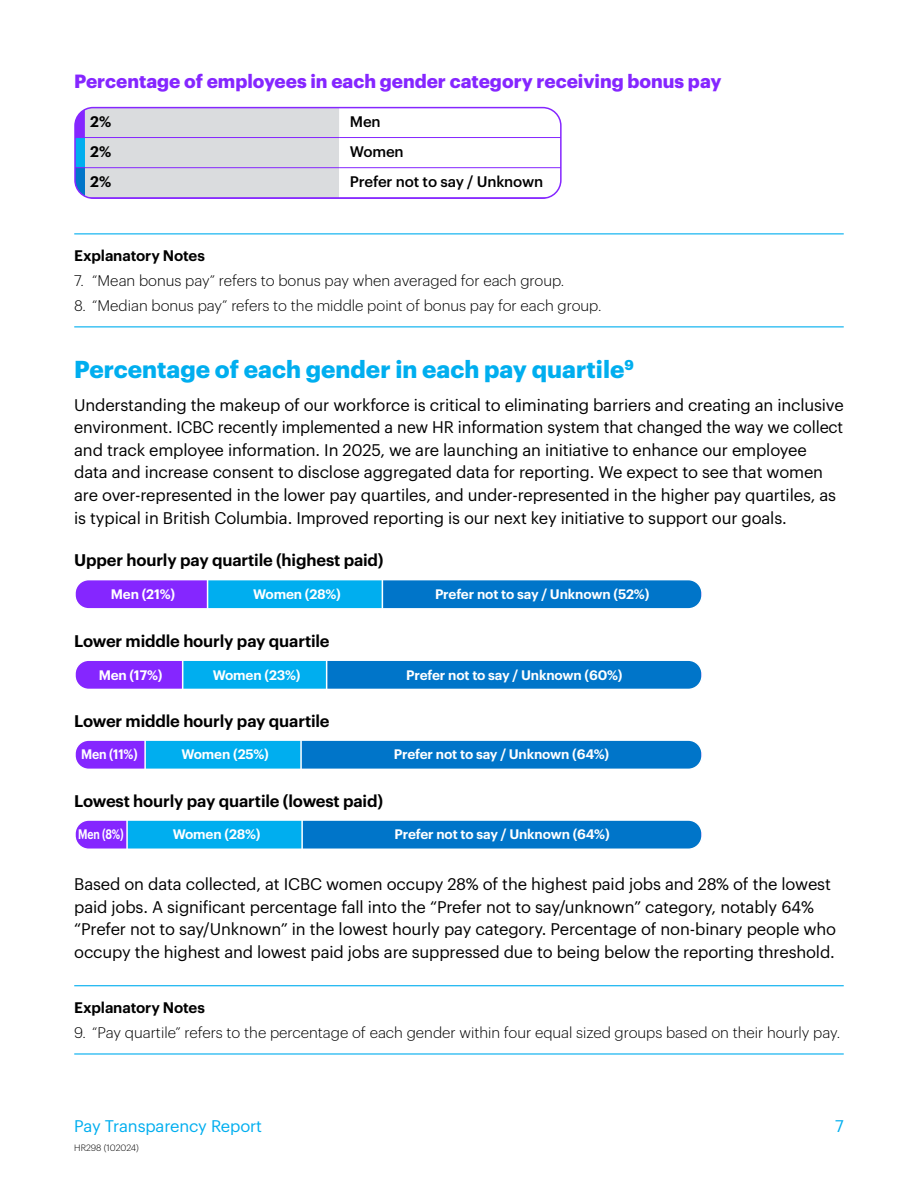
<style>
.page{position:relative;width:918px;height:1188px;background:#fff}
.page>*{position:absolute;margin:0;border:0;box-sizing:border-box;transform-origin:0 0}
.t1{font:700 24px "Graphik";color:#00aeef}
.t2{font:700 18.75px "Graphik";color:#8526ff}
.t3{font:16.5px/22.5px "Graphik";letter-spacing:-.01em;color:#000}
.t4{font:600 16.5px "Graphik";letter-spacing:-.01em;color:#000}
.t5{font:16.5px "Graphik";letter-spacing:-.01em;color:#00aeef}
.t6{font:300 15px "Graphik";color:#000}
.t7{font:600 15px "Graphik";letter-spacing:-.01em;color:#000}
.t8{font:500 15px "Graphik";letter-spacing:-.01em;color:#000}
.t9{font:600 13.5px "Graphik";letter-spacing:-.01em;color:#fff}
.t10{font:600 13.5px "Graphik";letter-spacing:-.01em;color:#fff;scale:.91 1}
.t11{font:600 13.5px "Graphik";letter-spacing:-.01em;color:#fff;scale:.77 1}
.t12{font:300 9px "Graphik";color:#000}
</style>
<div class="page">
<svg style="left:77px;top:108px;width:482px;height:88px"></svg>
<div style="left:74px;top:107px;width:488px;height:92px;border:2px solid #8526ff;border-radius:18px"></div>
<hr style="left:74px;top:233px;width:770px;height:1px;background:#00aeef">
<hr style="left:74px;top:326px;width:770px;height:1px;background:#00aeef">
<div style="left:75px;top:580px;width:133px;height:29px;background:#8526ff"></div>
<div style="left:208px;top:580px;width:174px;height:29px;background:#00aeef"></div>
<div style="left:382px;top:580px;width:320px;height:29px;background:#0075c9"></div>
<svg style="left:701px;top:580px;width:1px;height:29px"></svg>
<svg style="left:207px;top:582px;width:1px;height:25px"></svg>
<svg style="left:382px;top:582px;width:1px;height:25px"></svg>
<div style="left:74px;top:579px;width:629px;height:31px;border:2px solid #fff;border-radius:14px"></div>
<div style="left:75px;top:660px;width:108px;height:29px;background:#8526ff"></div>
<div style="left:183px;top:660px;width:144px;height:29px;background:#00aeef"></div>
<div style="left:327px;top:660px;width:375px;height:29px;background:#0075c9"></div>
<svg style="left:701px;top:660px;width:1px;height:29px"></svg>
<svg style="left:182px;top:662px;width:1px;height:25px"></svg>
<svg style="left:326px;top:662px;width:1px;height:25px"></svg>
<div style="left:74px;top:659px;width:629px;height:31px;border:2px solid #fff;border-radius:14px"></div>
<div style="left:75px;top:740px;width:70px;height:29px;background:#8526ff"></div>
<div style="left:145px;top:740px;width:156px;height:29px;background:#00aeef"></div>
<div style="left:301px;top:740px;width:401px;height:29px;background:#0075c9"></div>
<svg style="left:701px;top:740px;width:1px;height:29px"></svg>
<hr style="left:144px;top:740px;width:2px;height:29px;background:#fff">
<hr style="left:300px;top:740px;width:2px;height:29px;background:#fff">
<div style="left:74px;top:739px;width:629px;height:31px;border:2px solid #fff;border-radius:14px"></div>
<div style="left:75px;top:820px;width:52px;height:29px;background:#8526ff"></div>
<div style="left:127px;top:820px;width:175px;height:29px;background:#00aeef"></div>
<div style="left:302px;top:820px;width:400px;height:29px;background:#0075c9"></div>
<svg style="left:701px;top:820px;width:1px;height:29px"></svg>
<hr style="left:126px;top:820px;width:2px;height:29px;background:#fff">
<hr style="left:301px;top:820px;width:2px;height:29px;background:#fff">
<div style="left:74px;top:819px;width:629px;height:31px;border:2px solid #fff;border-radius:14px"></div>
<hr style="left:74px;top:985px;width:770px;height:1px;background:#00aeef">
<hr style="left:74px;top:1053px;width:770px;height:2px;background:#00aeef">
<p class="t2" style="left:74px;top:66px;width:649px">Percentage of employees in each gender category receiving bonus pay</p>
<p class="t7" style="left:90px;top:110px;width:22px">2%</p>
<p class="t8" style="left:350px;top:110px;width:32px">Men</p>
<p class="t7" style="left:90px;top:140px;width:22px">2%</p>
<p class="t8" style="left:350px;top:140px;width:55px">Women</p>
<p class="t7" style="left:90px;top:171px;width:22px">2%</p>
<p class="t8" style="left:350px;top:171px;width:195px">Prefer not to say / Unknown</p>
<p class="t7" style="left:74px;top:244px;width:132px">Explanatory Notes</p>
<p class="t6" style="left:74px;top:270px;width:492px">7. “Mean bonus pay” refers to bonus pay when averaged for each group.</p>
<p class="t6" style="left:74px;top:294px;width:529px">8. “Median bonus pay” refers to the middle point of bonus pay for each group.</p>
<h1 class="t1" style="left:74px;top:350px;width:561px">Percentage of each gender in each pay quartile<sup>9</sup></h1>
<p class="t3" style="left:74px;top:392px;width:771px">Understanding the makeup of our workforce is critical to eliminating barriers and creating an inclusive environment. ICBC recently implemented a new HR information system that changed the way we collect and track employee information. In 2025, we are launching an initiative to enhance our employee data and increase consent to disclose aggregated data for reporting. We expect to see that women are over-represented in the lower pay quartiles, and under-represented in the higher pay quartiles, as is typical in British Columbia. Improved reporting is our next key initiative to support our goals.</p>
<p class="t4" style="left:74px;top:548px;width:311px">Upper hourly pay quartile (highest paid)</p>
<p class="t9" style="left:111px;top:584px;width:66px">Men (21%)</p>
<p class="t9" style="left:253px;top:584px;width:89px">Women (28%)</p>
<p class="t9" style="left:435px;top:584px;width:216px">Prefer not to say / Unknown (52%)</p>
<p class="t4" style="left:74px;top:628px;width:257px">Lower middle hourly pay quartile</p>
<p class="t9" style="left:99px;top:664px;width:65px">Men (17%)</p>
<p class="t9" style="left:213px;top:664px;width:89px">Women (23%)</p>
<p class="t9" style="left:406px;top:664px;width:218px">Prefer not to say / Unknown (60%)</p>
<p class="t4" style="left:74px;top:708px;width:257px">Lower middle hourly pay quartile</p>
<p class="t10" style="left:81px;top:744px;width:64px">Men (11%)</p>
<p class="t9" style="left:181px;top:744px;width:89px">Women (25%)</p>
<p class="t9" style="left:394px;top:744px;width:217px">Prefer not to say / Unknown (64%)</p>
<p class="t4" style="left:74px;top:788px;width:310px">Lowest hourly pay quartile (lowest paid)</p>
<p class="t11" style="left:78px;top:824px;width:61px">Men (8%)</p>
<p class="t9" style="left:173px;top:824px;width:89px">Women (28%)</p>
<p class="t9" style="left:394px;top:824px;width:217px">Prefer not to say / Unknown (64%)</p>
<p class="t3" style="left:74px;top:871px;width:763px">Based on data collected, at ICBC women occupy 28% of the highest paid jobs and 28% of the lowest paid jobs. A significant percentage fall into the “Prefer not to say/unknown” category, notably 64% “Prefer not to say/Unknown” in the lowest hourly pay category. Percentage of non-binary people who occupy the highest and lowest paid jobs are suppressed due to being below the reporting threshold.</p>
<p class="t7" style="left:74px;top:996px;width:132px">Explanatory Notes</p>
<p class="t6" style="left:74px;top:1021px;width:767px">9. “Pay quartile” refers to the percentage of each gender within four equal sized groups based on their hourly pay.</p>
<p class="t5" style="left:74px;top:1114px;width:189px">Pay Transparency Report</p>
<p class="t5" style="left:835px;top:1114px;width:10px">7</p>
<p class="t12" style="left:74px;top:1142px;width:66px">HR298 (102024)</p>
</div>
